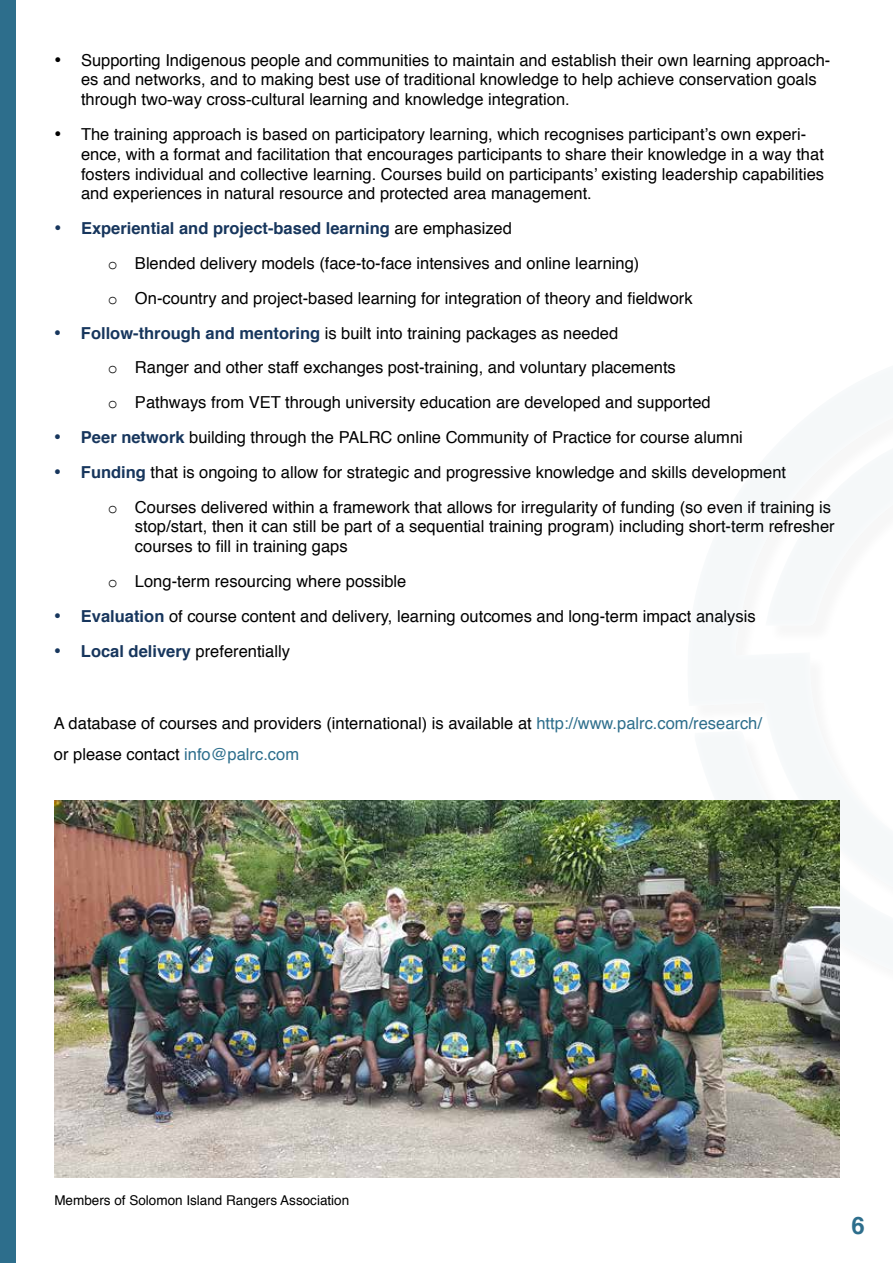
<style>
.page{position:relative;width:893px;height:1263px;background:#fff}
.page>*{position:absolute;margin:0;border:0;box-sizing:border-box;transform-origin:0 0}
.t1{font:700 24px "Helvetica";color:#2d6e8c}
.t2{font:16.5px/19.8px "Helvetica";color:#000}
.t3{font:16.5px "Arial";color:#000}
.t4{font:13.5px "Helvetica";color:#000}
.s1{font-family:"Helvetica"}
.s2{color:#17365d}
.s3{font-weight:700;color:#17365d}
.s4{font-family:"Courier New"}
.s5{color:#2d6e8c}
</style>
<div class="page">
<div style="left:0;top:0;width:16px;height:1263px;background:#2d6e8c"></div>
<div style="left:686px;top:341px;width:207px;height:651px;background:#f8fafb"></div>
<img style="left:54px;top:801px;width:785px;height:376px">
<p class="t2" style="left:81px;top:50px;width:751px;text-indent:-27px">• Supporting Indigenous people and communities to maintain and establish their own learning approach&shy;es and networks, and to making best use of traditional knowledge to help achieve conservation goals</p>
<p class="t3" style="left:81px;top:89px;width:490px"><span class="s1">through t</span>wo-way cross-cultural learning and knowledge integration<span class="s1">.</span></p>
<p class="t2" style="left:81px;top:125px;width:745px;text-indent:-27px">• The training approach is based on participatory learning, which recognises participant’s own experi&shy;ence, with a format and facilitation that encourages participants to share their knowledge in a way that fosters individual and collective learning. Courses build on participants’ existing leadership capabilities and experiences in natural resource and protected area management.</p>
<p class="t2" style="left:108px;top:211px;width:586px;line-height:34.8px;text-indent:-54px"><span class="s2">•</span> <span class="s3">Experiential and project-based learning</span> are emphasized<br><span class="s4">o</span> Blended delivery models (face-to-face intensives and online learning)<br><span class="s4">o</span> On-country and project-based learning for integration of theory and fieldwork</p>
<p class="t2" style="left:108px;top:316px;width:604px;line-height:34.8px;text-indent:-54px"><span class="s2">•</span> <span class="s3">Follow-through and mentoring</span> is built into training packages as needed<br><span class="s4">o</span> Ranger and other staff exchanges post-training, and voluntary placements<br><span class="s4">o</span> Pathways from VET through university education are developed and supported</p>
<p class="t2" style="left:54px;top:428px;width:690px"><span class="s2">•</span> <span class="s3">Peer network</span> building through the PALRC online Community of Practice for course alumni</p>
<p class="t2" style="left:108px;top:455px;width:724px;line-height:34.8px;text-indent:-54px"><span class="s2">•</span> <span class="s3">Funding</span> that is ongoing to allow for strategic and progressive knowledge and skills development<br><span class="s4">o</span> Courses delivered within a framework that allows for irregularity of funding (so even if training is</p>
<p class="t2" style="left:135px;top:517px;width:701px">stop/start, then it can still be part of a sequential training program) including short-term refresher courses to fill in training gaps</p>
<p class="t2" style="left:108px;top:572px;width:300px"><span class="s4">o</span> Long-term resourcing where possible</p>
<p class="t2" style="left:54px;top:607px;width:703px"><span class="s2">•</span> <span class="s3">Evaluation</span> of course content and delivery, learning outcomes and long-term impact analysis</p>
<p class="t2" style="left:54px;top:641px;width:238px"><span class="s2">•</span> <span class="s3">Local delivery</span> preferentially</p>
<p class="t2" style="left:54px;top:708px;width:710px;line-height:31.5px">A database of courses and providers (international) is available at <span class="s5">http://www.palrc.com/research/ </span>or please contact <span class="s5">info@palrc.com</span></p>
<p class="t4" style="left:54px;top:1190px;width:296px">Members of Solomon Island Rangers Association</p>
<h1 class="t1" style="left:851px;top:1206px;width:15px">6</h1>
</div>
